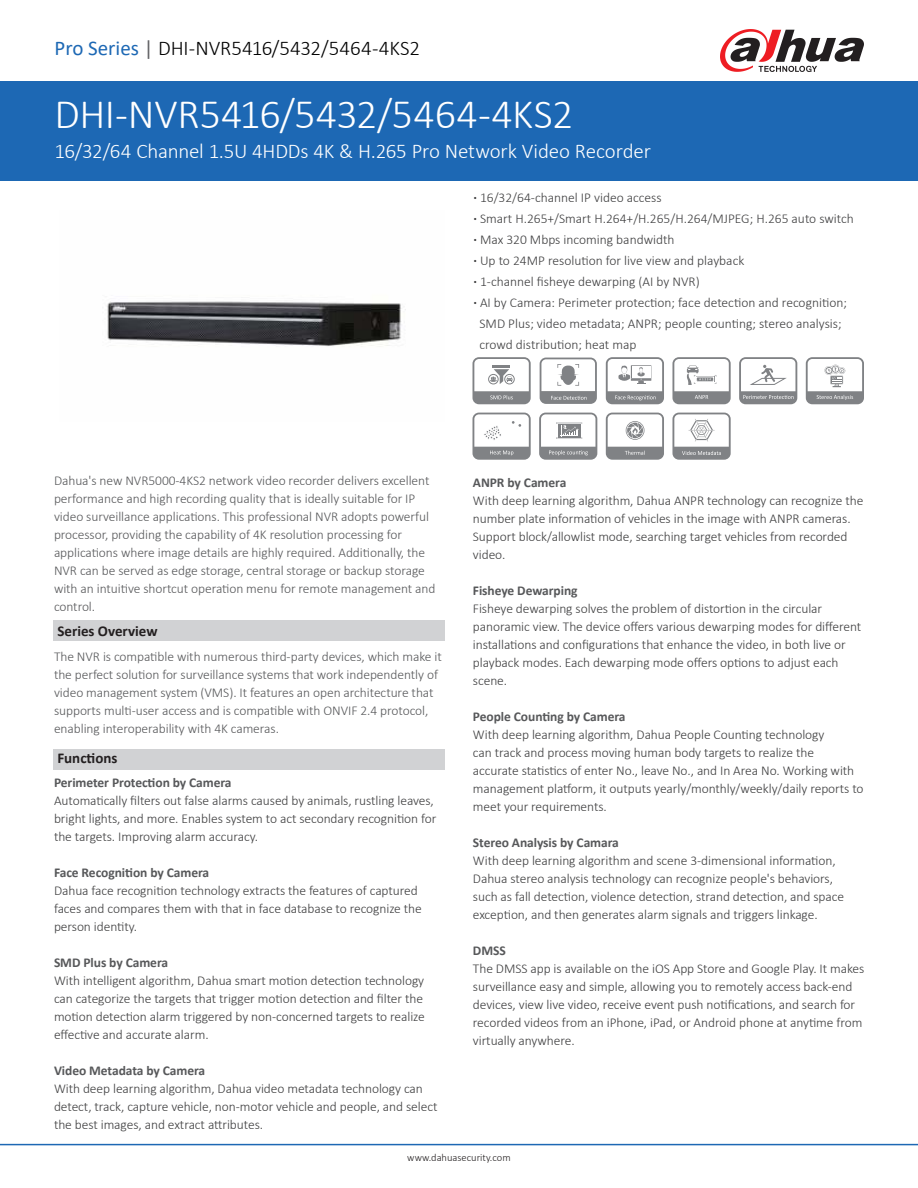
<style>
.page{position:relative;width:918px;height:1188px;background:#fff}
.page>*{position:absolute;margin:0;border:0;box-sizing:border-box;transform-origin:0 0}
.t1{font:300 42px "Calibri";letter-spacing:-.01em;color:#fff}
.t2{font:300 21px "Calibri";letter-spacing:-.01em;color:#fff}
.t3{font:300 21px "Calibri";letter-spacing:-.005em;color:#000}
.t4{font:700 15px "Calibri";color:#231f20}
.t5{font:300 13.5px/18px "Calibri";letter-spacing:-.005em;color:#3e3e3f}
.t6{font:300 13.5px/18px "Calibri";letter-spacing:-.005em;color:#57585a}
.t7{font:700 13.5px "Calibri";letter-spacing:-.005em;color:#57585a}
.t8{font:300 10.5px "Calibri";color:#231f20}
.s1{font-weight:400;color:#1d68b4}
.s2{font-weight:400;color:#636366}
.s3{font-weight:700}
</style>
<div class="page">
<div style="left:0;top:81px;width:918px;height:100px;background:#1d68b4"></div>
<div style="left:53px;top:620px;width:392px;height:21px;background:#d1d2d4"></div>
<div style="left:53px;top:749px;width:392px;height:21px;background:#d1d2d4"></div>
<hr style="left:0;top:1144px;width:918px;height:1px;background:#1d68b4">
<svg style="left:720px;top:29px;width:144px;height:43px"></svg>
<img style="left:107px;top:301px;width:299px;height:46px">
<svg style="left:540px;top:358px;width:57px;height:46px"></svg>
<svg style="left:606px;top:357px;width:58px;height:47px"></svg>
<svg style="left:806px;top:357px;width:58px;height:47px"></svg>
<svg style="left:672px;top:357px;width:59px;height:47px"></svg>
<svg style="left:739px;top:357px;width:58px;height:47px"></svg>
<svg style="left:472px;top:413px;width:59px;height:47px"></svg>
<svg style="left:539px;top:413px;width:58px;height:47px"></svg>
<svg style="left:672px;top:413px;width:59px;height:47px"></svg>
<svg style="left:606px;top:413px;width:58px;height:47px"></svg>
<svg style="left:472px;top:357px;width:59px;height:47px"></svg>
<h2 class="t3" style="left:55px;top:40px;width:367px"><span class="s1">Pro Series</span> <span class="s2">|</span> DHI-NVR5416/5432/5464-4KS2</h2>
<h1 class="t1" style="left:55px;top:98px;width:520px">DHI-NVR5416/5432/5464-4KS2</h1>
<h2 class="t2" style="left:55px;top:138px;width:598px">16/32/64 Channel 1.5U 4HDDs 4K &amp; H.265 Pro Network Video Recorder</h2>
<p class="t5" style="left:473px;top:188px;width:190px"><span class="s3">·</span> 16/32/64-channel IP video access</p>
<p class="t5" style="left:473px;top:209px;width:382px"><span class="s3">·</span> Smart H.265+/Smart H.264+/H.265/H.264/MJPEG; H.265 auto switch</p>
<p class="t5" style="left:473px;top:230px;width:203px"><span class="s3">·</span> Max 320 Mbps incoming bandwidth</p>
<p class="t5" style="left:473px;top:251px;width:272px"><span class="s3">·</span> Up to 24MP resolution for live view and playback</p>
<p class="t5" style="left:473px;top:272px;width:228px"><span class="s3">·</span> 1-channel fisheye dewarping (AI by NVR)</p>
<p class="t5" style="left:473px;top:293px;width:375px"><span class="s3">·</span> AI by Camera: Perimeter protection; face detection and recognition;</p>
<p class="t5" style="left:479px;top:314px;width:364px">SMD Plus; video metadata; ANPR; people counting; stereo analysis;</p>
<p class="t5" style="left:479px;top:335px;width:159px">crowd distribution; heat map</p>
<p class="t6" style="left:54px;top:472px;width:383px">Dahua's new NVR5000-4KS2 network video recorder delivers excellent performance and high recording quality that is ideally suitable for IP video surveillance applications. This professional NVR adopts powerful processor, providing the capability of 4K resolution processing for applications where image details are highly required. Additionally, the NVR can be served as edge storage, central storage or backup storage with an intuitive shortcut operation menu for remote management and control.</p>
<p class="t4" style="left:57px;top:622px;width:102px">Series Overview</p>
<p class="t6" style="left:54px;top:647px;width:389px">The NVR is compatible with numerous third-party devices, which make it the perfect solution for surveillance systems that work independently of video management system (VMS). It features an open architecture that supports multi-user access and is compatible with ONVIF 2.4 protocol, enabling interoperability with 4K cameras.</p>
<p class="t4" style="left:57px;top:747px;width:62px">Functions</p>
<p class="t7" style="left:54px;top:773px;width:179px">Perimeter Protection by Camera</p>
<p class="t5" style="left:54px;top:792px;width:384px">Automatically filters out false alarms caused by animals, rustling leaves, bright lights, and more. Enables system to act secondary recognition for the targets. Improving alarm accuracy.</p>
<p class="t7" style="left:54px;top:863px;width:157px">Face Recognition by Camera</p>
<p class="t5" style="left:54px;top:882px;width:369px">Dahua face recognition technology extracts the features of captured faces and compares them with that in face database to recognize the person identity.</p>
<p class="t7" style="left:54px;top:953px;width:116px">SMD Plus by Camera</p>
<p class="t5" style="left:54px;top:972px;width:372px">With intelligent algorithm, Dahua smart motion detection technology can categorize the targets that trigger motion detection and filter the motion detection alarm triggered by non-concerned targets to realize effective and accurate alarm.</p>
<p class="t7" style="left:54px;top:1061px;width:153px">Video Metadata by Camera</p>
<p class="t5" style="left:54px;top:1080px;width:385px">With deep learning algorithm, Dahua video metadata technology can detect, track, capture vehicle, non-motor vehicle and people, and select the best images, and extract attributes.</p>
<p class="t7" style="left:473px;top:473px;width:95px">ANPR by Camera</p>
<p class="t5" style="left:473px;top:492px;width:392px">With deep learning algorithm, Dahua ANPR technology can recognize the number plate information of vehicles in the image with ANPR cameras.<br>Support block/allowlist mode, searching target vehicles from recorded video.</p>
<p class="t7" style="left:473px;top:581px;width:106px">Fisheye Dewarping</p>
<p class="t5" style="left:473px;top:600px;width:390px">Fisheye dewarping solves the problem of distortion in the circular panoramic view. The device offers various dewarping modes for different installations and configurations that enhance the video, in both live or playback modes. Each dewarping mode offers options to adjust each scene.</p>
<p class="t7" style="left:473px;top:707px;width:154px">People Counting by Camera</p>
<p class="t5" style="left:473px;top:726px;width:392px">With deep learning algorithm, Dahua People Counting technology<br>can track and process moving human body targets to realize the<br>accurate statistics of enter No., leave No., and In Area No. Working with management platform, it outputs yearly/monthly/weekly/daily reports to meet your requirements.</p>
<p class="t7" style="left:473px;top:833px;width:147px">Stereo Analysis by Camara</p>
<p class="t5" style="left:473px;top:852px;width:373px">With deep learning algorithm and scene 3-dimensional information, Dahua stereo analysis technology can recognize people's behaviors, such as fall detection, violence detection, strand detection, and space exception, and then generates alarm signals and triggers linkage.</p>
<p class="t7" style="left:473px;top:943px;width:34px">DMSS</p>
<p class="t5" style="left:473px;top:960px;width:393px">The DMSS app is available on the iOS App Store and Google Play. It makes surveillance easy and simple, allowing you to remotely access back-end devices, view live video, receive event push notifications, and search for recorded videos from an iPhone, iPad, or Android phone at anytime from virtually anywhere.</p>
<p class="t8" style="left:407px;top:1151px;width:105px">www.dahuasecurity.com</p>
</div>
